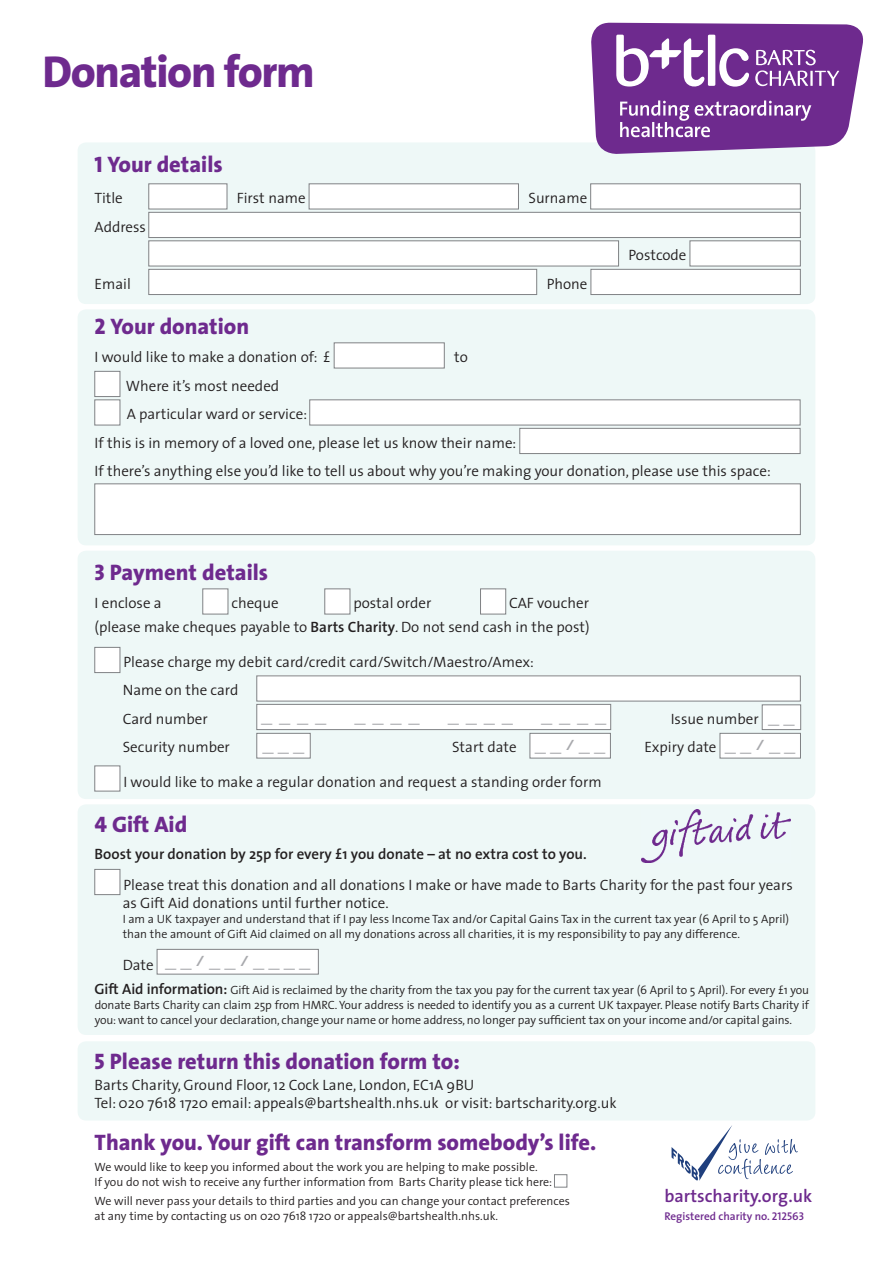
<style>
.page{position:relative;width:893px;height:1263px;background:#fff}
.page>*{position:absolute;margin:0;border:0;box-sizing:border-box;transform-origin:0 0}
.t1{font:800 45px "The Sans";letter-spacing:-.03em;color:#6e2a8e}
.t2{font:800 22.5px "The Sans";color:#6e2a8e}
.t3{font:600 18px "The Sans";color:#6e2a8e}
.t4{font:300 15px/28.5px "The Sans";color:#231f20}
.t5{font:600 15px "The Sans";color:#231f20}
.t6{font:15px "The Sans";color:#a8a9ad;scale:1.5 1}
.t7{font:300 12px/15px "The Sans";color:#231f20}
.t8{font:600 11.25px "The Sans";color:#6e2a8e}
.s1{font-family:"The Sans Extra Bold Caps";font-weight:400}
.s2{font-weight:600}
.s3{font-weight:400;color:#a8a9ad}
.s4{font-weight:300;color:#231f20}
.s5{font-weight:600;font-size:15px}
.s6{font-family:"The Sans Semi Bold Caps";font-weight:400}
</style>
<div class="page">
<div style="left:78px;top:1041px;width:737px;height:79px;background:#eef8f7;border-radius:9px"></div>
<div style="left:78px;top:804px;width:737px;height:231px;background:#eef8f7;border-radius:9px"></div>
<div style="left:78px;top:551px;width:737px;height:248px;background:#eef8f7;border-radius:9px"></div>
<div style="left:78px;top:309px;width:737px;height:236px;background:#eef8f7;border-radius:9px"></div>
<div style="left:78px;top:142px;width:737px;height:162px;background:#eef8f7;border-radius:9px"></div>
<div style="left:149px;top:184px;width:78px;height:25px;background:#fff"></div>
<div style="left:309px;top:184px;width:210px;height:25px;background:#fff"></div>
<div style="left:590px;top:184px;width:210px;height:25px;background:#fff"></div>
<div style="left:149px;top:212px;width:651px;height:26px;background:#fff;border:1px solid #808285"></div>
<div style="left:149px;top:241px;width:470px;height:25px;background:#fff"></div>
<div style="left:690px;top:241px;width:110px;height:25px;background:#fff"></div>
<div style="left:149px;top:269px;width:388px;height:26px;background:#fff;border:1px solid #808285"></div>
<div style="left:591px;top:269px;width:209px;height:26px;background:#fff;border:1px solid #808285"></div>
<div style="left:334px;top:343px;width:110px;height:25px;background:#fff"></div>
<div style="left:95px;top:371px;width:25px;height:26px;background:#fff;border:1px solid #808285"></div>
<div style="left:95px;top:400px;width:25px;height:25px;background:#fff"></div>
<div style="left:310px;top:400px;width:490px;height:25px;background:#fff"></div>
<div style="left:520px;top:428px;width:280px;height:26px;background:#fff;border:1px solid #808285"></div>
<div style="left:95px;top:484px;width:705px;height:51px;background:#fff;border:1px solid #808285"></div>
<div style="left:203px;top:589px;width:25px;height:25px;background:#fff"></div>
<div style="left:325px;top:589px;width:25px;height:25px;background:#fff"></div>
<div style="left:480px;top:589px;width:26px;height:25px;background:#fff;border:1px solid #808285"></div>
<div style="left:95px;top:647px;width:25px;height:26px;background:#fff;border:1px solid #808285"></div>
<svg style="left:256px;top:675px;width:545px;height:83px"></svg>
<div style="left:95px;top:766px;width:25px;height:25px;background:#fff"></div>
<div style="left:95px;top:869px;width:25px;height:26px;background:#fff;border:1px solid #808285"></div>
<svg style="left:157px;top:949px;width:162px;height:25px;background:#f7f7f7"></svg>
<div style="left:554px;top:1174px;width:13px;height:13px;background:#fff;border:1px solid #808285"></div>
<svg style="left:591px;top:23px;width:273px;height:131px"></svg>
<img style="left:641px;top:810px;width:149px;height:52px">
<svg style="left:672px;top:1125px;width:126px;height:56px"></svg>
<h1 class="t1" style="left:43px;top:34px;width:274px">Donation form</h1>
<h2 class="t2" style="left:95px;top:145px;width:130px"><span class="s1">1</span> Your details</h2>
<p class="t4" style="left:95px;top:183px;width:30px">Title</p>
<p class="t4" style="left:237px;top:183px;width:70px">First name</p>
<p class="t4" style="left:528px;top:183px;width:60px">Surname</p>
<p class="t4" style="left:95px;top:212px;width:53px">Address</p>
<p class="t4" style="left:628px;top:240px;width:59px">Postcode</p>
<p class="t4" style="left:95px;top:269px;width:38px">Email</p>
<p class="t4" style="left:547px;top:269px;width:42px">Phone</p>
<h2 class="t2" style="left:95px;top:307px;width:156px"><span class="s1">2</span> Your donation</h2>
<p class="t4" style="left:95px;top:342px;width:238px">I would like to make a donation of: £</p>
<p class="t4" style="left:454px;top:342px;width:15px">to</p>
<p class="t4" style="left:126px;top:371px;width:155px">Where it’s most needed</p>
<p class="t4" style="left:127px;top:399px;width:182px">A particular ward or service:</p>
<p class="t4" style="left:95px;top:428px;width:423px">If this is in memory of a loved one, please let us know their name:</p>
<p class="t4" style="left:95px;top:456px;width:678px">If there’s anything else you’d like to tell us about why you’re making your donation, please use this space:</p>
<h2 class="t2" style="left:95px;top:553px;width:175px"><span class="s1">3</span> Payment details</h2>
<p class="t4" style="left:95px;top:588px;width:69px">I enclose a</p>
<p class="t4" style="left:231px;top:588px;width:49px">cheque</p>
<p class="t4" style="left:353px;top:588px;width:79px">postal order</p>
<p class="t4" style="left:95px;top:591px;width:496px;line-height:24px;text-align:right">CAF voucher<br>(please make cheques payable to <span class="s2">Barts Charity</span>. Do not send cash in the post)</p>
<p class="t4" style="left:123px;top:647px;width:413px">Please charge my debit card/credit card/Switch/Maestro/Amex:<br>Name on the card<br>Card number</p>
<p class="t6" style="left:261px;top:704px;width:45px">____</p>
<p class="t6" style="left:354px;top:704px;width:45px">____</p>
<p class="t6" style="left:448px;top:704px;width:45px">____</p>
<p class="t6" style="left:541px;top:704px;width:45px">____</p>
<p class="t4" style="left:671px;top:704px;width:125px">Issue number <span class="s3">__</span></p>
<p class="t4" style="left:123px;top:732px;width:109px">Security number</p>
<p class="t6" style="left:263px;top:733px;width:29px">___</p>
<p class="t4" style="left:452px;top:732px;width:155px">Start date <span class="s3">__ / __</span></p>
<p class="t4" style="left:645px;top:732px;width:152px">Expiry date <span class="s3">__ / __</span></p>
<p class="t4" style="left:123px;top:767px;width:480px">I would like to make a regular donation and request a standing order form</p>
<h2 class="t2" style="left:95px;top:805px;width:94px"><span class="s1">4</span> Gift Aid</h2>
<p class="t5" style="left:95px;top:841px;width:494px">Boost your donation by 25p for every £1 you donate – at no extra cost to you.</p>
<p class="t4" style="left:123px;top:876px;width:672px;line-height:18px">Please treat this donation and all donations I make or have made to Barts Charity for the past four years as Gift Aid donations until further notice.</p>
<p class="t7" style="left:123px;top:911px;width:668px">I am a UK taxpayer and understand that if I pay less Income Tax and/or Capital Gains Tax in the current tax year (6 April to 5 April) than the amount of Gift Aid claimed on all my donations across all charities, it is my responsibility to pay any difference.</p>
<p class="t6" style="left:123px;top:949px;width:127px"><span class="s4">Date</span> __/__/____</p>
<p class="t7" style="left:95px;top:982px;width:716px;text-align:justify"><span class="s5">Gift Aid information:</span> Gift Aid is reclaimed by the charity from the tax you pay for the current tax year (6 April to 5 April). For every £1 you donate Barts Charity can claim 25p from HMRC. Your address is needed to identify you as a current UK taxpayer. Please notify Barts Charity if you: want to cancel your declaration, change your name or home address, no longer pay sufficient tax on your income and/or capital gains.</p>
<h2 class="t2" style="left:95px;top:1042px;width:367px"><span class="s1">5</span> Please return this donation form to:</h2>
<p class="t4" style="left:95px;top:1075px;width:523px;line-height:18px">Barts Charity, Ground Floor, 12 Cock Lane, London, EC1A 9BU<br>Tel: 020 7618 1720 email: appeals@bartshealth.nhs.uk or visit: bartscharity.org.uk</p>
<h2 class="t2" style="left:95px;top:1123px;width:503px">Thank you. Your gift can transform somebody’s life.</h2>
<p class="t7" style="left:95px;top:1159px;width:459px">We would like to keep you informed about the work you are helping to make possible.<br>If you do not wish to receive any further information from Barts Charity please tick here:</p>
<p class="t7" style="left:95px;top:1193px;width:477px">We will never pass your details to third parties and you can change your contact preferences at any time by contacting us on 020 7618 1720 or appeals@bartshealth.nhs.uk.</p>
<h3 class="t3" style="left:664px;top:1181px;width:149px">bartscharity.org.uk</h3>
<p class="t8" style="left:664px;top:1207px;width:141px">Registered charity no. <span class="s6">212563</span></p>
</div>
